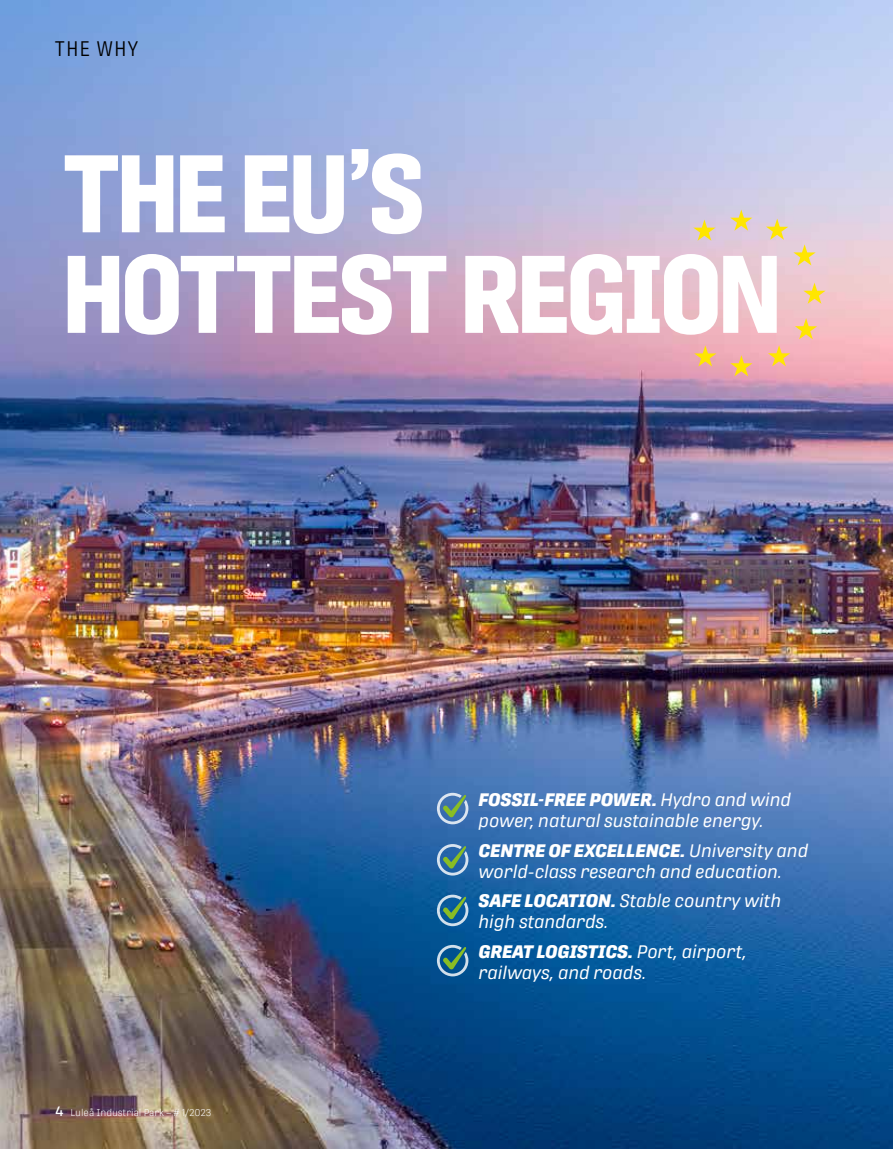
<style>
.page{position:relative;width:893px;height:1149px;background:#fff}
.page>*{position:absolute;margin:0;border:0;box-sizing:border-box;transform-origin:0 0}
.t1{font:700 109.5px/100.5px "Protipo Compact";letter-spacing:-.01em;color:#fff}
.t2{font:300 21px "Protipo Compact";letter-spacing:.1em;color:#000}
.t3{font:italic 18px/21px "Protipo";letter-spacing:-.01em;color:#fff}
.t4{font:300 9.75px "Protipo";color:#fff}
.s1{font-weight:500;font-size:13.5px}
.s2{font-weight:800}
</style>
<div class="page">
<img style="left:0;top:0;width:893px;height:1148px">
<svg style="left:693px;top:209px;width:133px;height:167px;background:#eac1bf"></svg>
<svg style="left:437px;top:792px;width:31px;height:32px"></svg>
<svg style="left:437px;top:843px;width:31px;height:32px"></svg>
<svg style="left:437px;top:894px;width:31px;height:31px"></svg>
<svg style="left:437px;top:944px;width:31px;height:32px"></svg>
<p class="t2" style="left:55px;top:37px;width:84px">THE WHY</p>
<h1 class="t1" style="left:64px;top:143px;width:718px">THE EU’S<br>HOTTEST REGION</h1>
<p class="t4" style="left:55px;top:1106px;width:157px"><span class="s1">4</span> Luleå Industrial Park – # 1/2023</p>
<p class="t3" style="left:479px;top:789px;width:314px"><span class="s2">FOSSIL-FREE POWER.</span> Hydro and wind power, natural sustainable energy.</p>
<p class="t3" style="left:479px;top:839px;width:331px"><span class="s2">CENTRE OF EXCELLENCE.</span> University and world-class research and education.</p>
<p class="t3" style="left:479px;top:890px;width:304px"><span class="s2">SAFE LOCATION.</span> Stable country with high standards.</p>
<p class="t3" style="left:479px;top:940px;width:270px"><span class="s2">GREAT LOGISTICS.</span> Port, airport, railways, and roads.</p>
</div>
